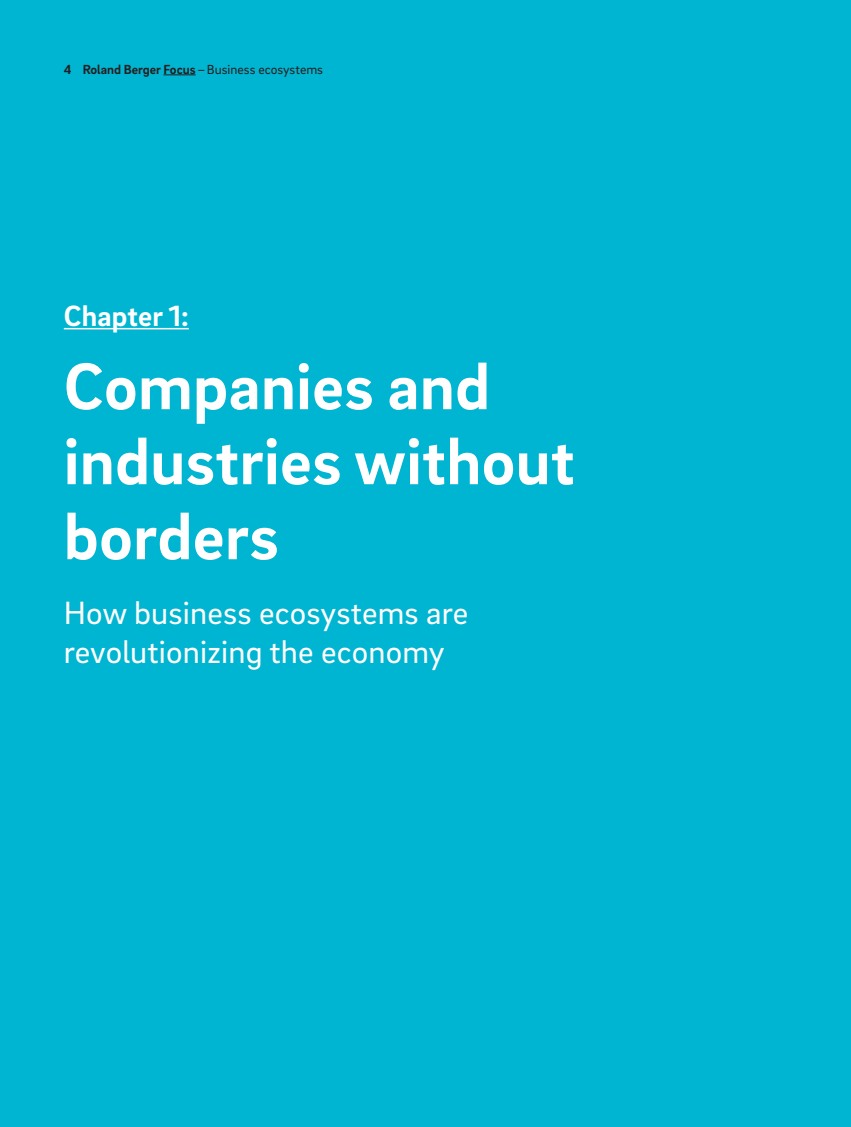
<style>
.page{position:relative;width:851px;height:1127px;background:#fff}
.page>*{position:absolute;margin:0;border:0;box-sizing:border-box;transform-origin:0 0}
.RB_FOC_Inside_Chapte{font:700 67.5px/75px "Brix Sans";letter-spacing:.005em;color:#fff}
.RB_FOC_Inside_Chapte-2{font:33px/39px "Brix Sans";letter-spacing:.005em;color:#fff}
.RB_FOC_Inside_Chapte-3{font:700 30px "Brix Sans";letter-spacing:.005em;color:#fff}
.t1{font:13.5px "Brix Sans";color:#231f20}
.s1{font-weight:700}
</style>
<div class="page">
<div style="left:0;top:0;width:850px;height:1127px;background:#00b5d1"></div>
<hr style="left:64px;top:328px;width:125px;height:1px;background:#fff">
<hr style="left:163px;top:75px;width:33px;height:1px;background:#231f20">
<p class="t1" style="left:64px;top:60px;width:261px"><span class="s1">4 Roland Berger Focus</span>–Business ecosystems</p>
<p class="RB_FOC_Inside_Chapte-3" style="left:64px;top:296px;width:126px">Chapter 1:</p>
<p class="RB_FOC_Inside_Chapte" style="left:64px;top:346px;width:512px">Companies and industries without borders</p>
<p class="RB_FOC_Inside_Chapte-2" style="left:64px;top:592px;width:406px">How business ecosystems are revolutionizing the economy</p>
</div>
